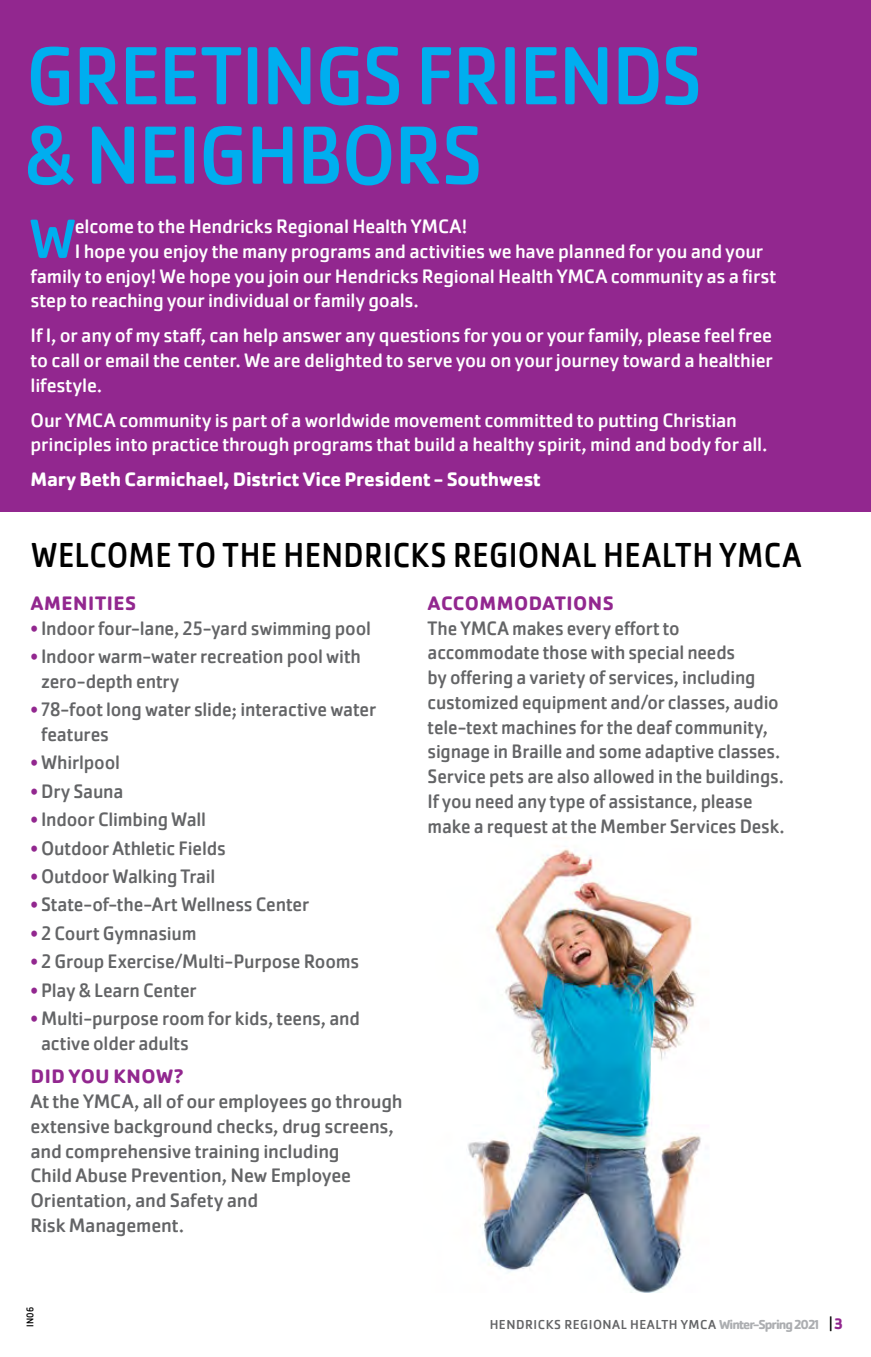
<style>
.page{position:relative;width:871px;height:1357px;background:#fff}
.page>*{position:absolute;margin:0;border:0;box-sizing:border-box;transform-origin:0 0}
.t1{font:85.5px/79.4px "Cachet Pro";letter-spacing:-.025em;color:#00aeef;scale:.95 1}
.CLASS_DESCRIPTION{font:57.38px "Cachet Pro";color:#00aeef}
.Section_Head{font:36px "Cachet Pro";letter-spacing:.01em;color:#000;scale:.89 1}
.CLASS_DESCRIPTION-2{font:20.25px/24.8px "Cachet Pro";letter-spacing:-.01em;color:#636466}
.CLASS_DESCRIPTION-3{font:20.25px/24.8px "Cachet Pro";letter-spacing:-.01em;color:#fff;text-align:justify}
.CLASS_DESCRIPTION-4{font:20.25px/24.8px "Cachet Pro";letter-spacing:-.01em;color:#636466;scale:.96 1}
.CLASS_DESCRIPTION-5{font:700 20.25px "Cachet Pro";letter-spacing:-.01em;color:#fff}
.CLASS_DESCRIPTION-6{font:700 20.25px "Cachet Pro";letter-spacing:.025em;color:#92278f}
.t2{font:13.5px "Cachet Pro";letter-spacing:.035em;color:#636466}
.t3{font:10.12px "Cachet Pro";color:#000;scale:.9 1}
.s1{color:#92278f}
.s2{font-weight:700;color:#acaeb1}
.s3{font-size:15.75px;color:#000}
.s4{font-weight:700;font-size:15.75px;color:#92278f}
</style>
<div class="page">
<img style="left:467px;top:846px;width:234px;height:446px">
<div style="left:0;top:0;width:871px;height:512px;background:#92278f"></div>
<p class="t1" style="left:25px;top:37px;width:715px">GREETINGS FRIENDS &amp; NEIGHBORS</p>
<p class="CLASS_DESCRIPTION" style="left:29px;top:206px;width:49px">W</p>
<p class="CLASS_DESCRIPTION-3" style="left:75px;top:214px;width:394px">elcome to the Hendricks Regional Health YMCA!</p>
<p class="CLASS_DESCRIPTION-3" style="left:75px;top:239px;width:690px">I hope you enjoy the many programs and activities we have planned for you and your</p>
<p class="CLASS_DESCRIPTION-3" style="left:31px;top:264px;width:747px">family to enjoy! We hope you join our Hendricks Regional Health YMCA community as a first</p>
<p class="CLASS_DESCRIPTION-3" style="left:31px;top:288px;width:390px">step to reaching your individual or family goals.</p>
<p class="CLASS_DESCRIPTION-3" style="left:31px;top:323px;width:744px">If I, or any of my staff, can help answer any questions for you or your family, please feel free to call or email the center. We are delighted to serve you on your journey toward a healthier lifestyle.</p>
<p class="CLASS_DESCRIPTION-3" style="left:31px;top:408px;width:738px">Our YMCA community is part of a worldwide movement committed to putting Christian principles into practice through programs that build a healthy spirit, mind and body for all.</p>
<p class="CLASS_DESCRIPTION-5" style="left:31px;top:467px;width:512px">Mary Beth Carmichael, District Vice President - Southwest</p>
<p class="Section_Head" style="left:31px;top:534px;width:867px">WELCOME TO THE HENDRICKS REGIONAL HEALTH YMCA</p>
<p class="CLASS_DESCRIPTION-6" style="left:31px;top:590px;width:107px">AMENITIES</p>
<p class="CLASS_DESCRIPTION-2" style="left:30px;top:616px;width:342px"><span class="s1">•</span> Indoor four-lane, 25-yard swimming pool</p>
<p class="CLASS_DESCRIPTION-2" style="left:41px;top:644px;width:321px;text-indent:-11px"><span class="s1">•</span> Indoor warm-water recreation pool with zero-depth entry</p>
<p class="CLASS_DESCRIPTION-2" style="left:41px;top:697px;width:336px;text-indent:-11px"><span class="s1">•</span> 78-foot long water slide; interactive water features</p>
<p class="CLASS_DESCRIPTION-2" style="left:30px;top:750px;width:91px"><span class="s1">•</span> Whirlpool</p>
<p class="CLASS_DESCRIPTION-2" style="left:30px;top:779px;width:95px"><span class="s1">•</span> Dry Sauna</p>
<p class="CLASS_DESCRIPTION-2" style="left:30px;top:807px;width:177px"><span class="s1">•</span> Indoor Climbing Wall</p>
<p class="CLASS_DESCRIPTION-2" style="left:30px;top:836px;width:197px"><span class="s1">•</span> Outdoor Athletic Fields</p>
<p class="CLASS_DESCRIPTION-2" style="left:30px;top:864px;width:187px"><span class="s1">•</span> Outdoor Walking Trail</p>
<p class="CLASS_DESCRIPTION-2" style="left:30px;top:892px;width:280px"><span class="s1">•</span> State-of-the-Art Wellness Center</p>
<p class="CLASS_DESCRIPTION-2" style="left:30px;top:921px;width:168px"><span class="s1">•</span> 2 Court Gymnasium</p>
<p class="CLASS_DESCRIPTION-2" style="left:30px;top:949px;width:330px"><span class="s1">•</span> 2 Group Exercise/Multi-Purpose Rooms</p>
<p class="CLASS_DESCRIPTION-2" style="left:30px;top:978px;width:168px"><span class="s1">•</span> Play &amp; Learn Center</p>
<p class="CLASS_DESCRIPTION-2" style="left:41px;top:1006px;width:320px;text-indent:-11px"><span class="s1">•</span> Multi-purpose room for kids, teens, and active older adults</p>
<p class="CLASS_DESCRIPTION-6" style="left:31px;top:1064px;width:154px">DID YOU KNOW?</p>
<p class="CLASS_DESCRIPTION-2" style="left:30px;top:1089px;width:374px">At the YMCA, all of our employees go through extensive background checks, drug screens, and comprehensive training including<br>Child Abuse Prevention, New Employee Orientation, and Safety and<br>Risk Management.</p>
<p class="CLASS_DESCRIPTION-6" style="left:428px;top:590px;width:187px">ACCOMMODATIONS</p>
<p class="CLASS_DESCRIPTION-4" style="left:428px;top:616px;width:373px">The YMCA makes every effort to accommodate those with special needs<br>by offering a variety of services, including customized equipment and/or classes, audio tele-text machines for the deaf community, signage in Braille and some adaptive classes.<br>Service pets are also allowed in the buildings.<br>If you need any type of assistance, please make a request at the Member Services Desk.</p>
<p class="t3" style="left:24px;top:1326px;width:23px;rotate:-90deg">IN06</p>
<p class="t2" style="left:490px;top:1316px;width:355px">HENDRICKS REGIONAL HEALTH YMCA <span class="s2">Winter-Spring 2021</span> <span class="s3">|</span> <span class="s4">3</span></p>
</div>
